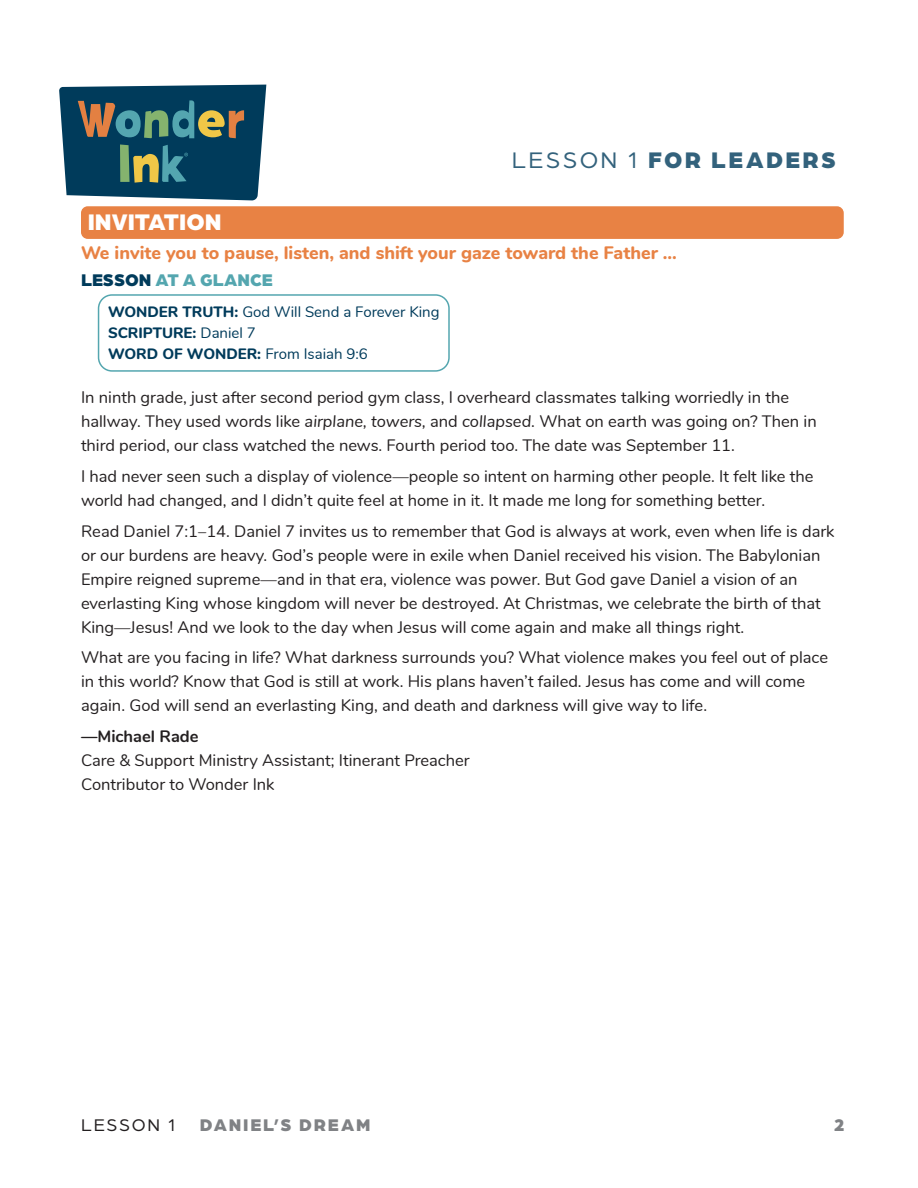
<style>
.page{position:relative;width:918px;height:1188px;background:#fff}
.page>*{position:absolute;margin:0;border:0;box-sizing:border-box;transform-origin:0 0}
.t1{font:900 24px "Arboria";letter-spacing:.1em;color:#33627c}
.t2{font:900 24px "Arboria";color:#fff}
.t3{font:800 18px "Nunito";color:#e88244}
.t4{font:900 18px "Arboria";color:#54a6af}
.t5{font:900 18px "Arboria";letter-spacing:.1em;color:#808285}
.t6{font:18px "Arboria";letter-spacing:.1em;color:#231f20}
.t7{font:16.5px/24px "Nunito";color:#231f20}
.t8{font:700 16.5px "Nunito";color:#231f20}
.t9{font:15px/21px "Nunito";color:#003b5b}
.s1{font-weight:400}
.s2{color:#003b5b}
.s3{font-weight:800}
.s4{font-style:italic}
</style>
<div class="page">
<svg style="left:59px;top:85px;width:207px;height:116px;background:#2f5c6a"></svg>
<div style="left:81px;top:206px;width:763px;height:33px;background:#e88244;border-radius:7px"></div>
<div style="left:98px;top:294px;width:352px;height:78px;border:2px solid #54a6af;border-radius:14px"></div>
<h1 class="t1" style="left:512px;top:142px;width:326px"><span class="s1">LESSON 1</span> FOR LEADERS</h1>
<h1 class="t2" style="left:88px;top:205px;width:135px">INVITATION</h1>
<p class="t3" style="left:81px;top:239px;width:598px">We invite you to pause, listen, and shift your gaze toward the Father …</p>
<p class="t4" style="left:81px;top:268px;width:193px"><span class="s2">LESSON</span> AT A GLANCE</p>
<p class="t9" style="left:108px;top:300px;width:333px"><span class="s3">WONDER TRUTH:</span> God Will Send a Forever King<br><span class="s3">SCRIPTURE:</span> Daniel 7<br><span class="s3">WORD OF WONDER:</span> From Isaiah 9:6</p>
<p class="t7" style="left:81px;top:385px;width:737px">In ninth grade, just after second period gym class, I overheard classmates talking worriedly in the hallway. They used words like <span class="s4">airplane, towers,</span> and <span class="s4">collapsed</span>. What on earth was going on? Then in third period, our class watched the news. Fourth period too. The date was September 11.</p>
<p class="t7" style="left:81px;top:463px;width:734px">I had never seen such a display of violence—people so intent on harming other people. It felt like the world had changed, and I didn’t quite feel at home in it. It made me long for something better.</p>
<p class="t7" style="left:81px;top:518px;width:755px">Read Daniel 7:1–14. Daniel 7 invites us to remember that God is always at work, even when life is dark or our burdens are heavy. God’s people were in exile when Daniel received his vision. The Babylonian Empire reigned supreme—and in that era, violence was power. But God gave Daniel a vision of an everlasting King whose kingdom will never be destroyed. At Christmas, we celebrate the birth of that King—Jesus! And we look to the day when Jesus will come again and make all things right.</p>
<p class="t7" style="left:81px;top:645px;width:749px">What are you facing in life? What darkness surrounds you? What violence makes you feel out of place in this world? Know that God is still at work. His plans haven’t failed. Jesus has come and will come again. God will send an everlasting King, and death and darkness will give way to life.</p>
<p class="t8" style="left:81px;top:724px;width:119px">—Michael Rade</p>
<p class="t7" style="left:81px;top:748px;width:390px">Care &amp; Support Ministry Assistant; Itinerant Preacher<br>Contributor to Wonder Ink</p>
<p class="t6" style="left:81px;top:1113px;width:96px">LESSON 1</p>
<p class="t5" style="left:200px;top:1112px;width:172px">DANIEL’S DREAM</p>
<p class="t5" style="left:834px;top:1112px;width:12px">2</p>
</div>
